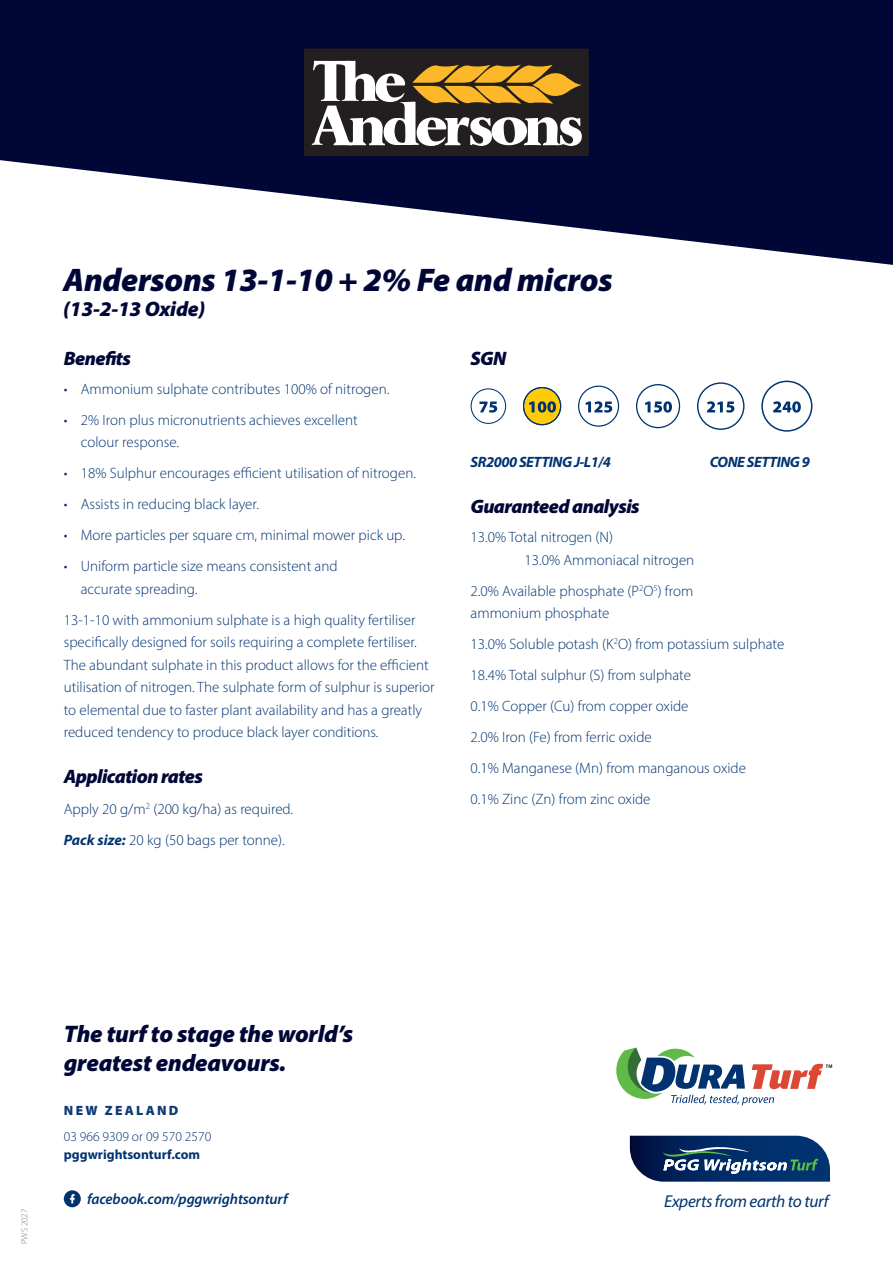
<style>
.page{position:relative;width:893px;height:1263px;background:#fff}
.page>*{position:absolute;margin:0;border:0;box-sizing:border-box;transform-origin:0 0}
.GREEN_HEAD{font:italic 900 32.85px "Myriad Pro";letter-spacing:-.01em;color:#000736}
.t1{font:italic 900 24px/28.5px "Myriad Pro";letter-spacing:-.01em;color:#000736}
.GREEN_HEAD-2{font:italic 900 21px "Myriad Pro";letter-spacing:-.01em;color:#000736}
.Subheading{font:italic 900 19.5px "Myriad Pro";letter-spacing:-.03em;color:#000736}
.Body_Copy{font:italic 900 19.5px "Myriad Pro";letter-spacing:-.03em;color:#000736}
.t2{font:italic 17.25px "Myriad Pro";letter-spacing:-.02em;color:#013371}
.Body_Copy-2{font:300 15px/22.5px "Myriad Pro";color:#013371}
.Subheading-2{font:300 15px/22.5px "Myriad Pro";color:#013371}
.Subheading-3{font:italic 700 15px "Myriad Pro";letter-spacing:-.03em;color:#013371}
.Body_Copy-3{font:italic 600 15px "Myriad Pro";letter-spacing:-.01em;color:#013371}
.Intro{font:300 13.5px/18px "Myriad Pro";color:#013371}
.CAPS_HEADING{font:900 13.5px "Myriad Pro";letter-spacing:.17em;color:#103975}
.Body_Copy-4{font:300 9px "Myriad Pro";letter-spacing:-.01em;color:#808285}
.s1{font-weight:700;font-style:italic}
.s2{font-weight:700}
</style>
<div class="page">
<svg style="left:0;top:0;width:893px;height:265px;fill:#000736"></svg>
<div style="left:64px;top:1190px;width:17px;height:17px;background:#013371;border-radius:50%"></div>
<svg style="left:70px;top:1194px;width:5px;height:9px"></svg>
<div style="left:305px;top:49px;width:283px;height:106px;background:#231f20"></div>
<div style="left:304px;top:49px;width:284px;height:107px;border:1px solid #231f20"></div>
<svg style="left:312px;top:61px;width:270px;height:85px"></svg>
<svg style="left:630px;top:1136px;width:200px;height:46px"></svg>
<svg style="left:616px;top:1047px;width:216px;height:58px"></svg>
<div style="left:761px;top:381px;width:51px;height:51px;border:2px solid #013371;border-radius:50%"></div>
<svg style="left:773px;top:401px;width:28px;height:12px"></svg>
<div style="left:697px;top:382px;width:47px;height:48px;border:1px solid #013371;border-radius:50%"></div>
<svg style="left:707px;top:401px;width:27px;height:12px"></svg>
<div style="left:636px;top:384px;width:44px;height:44px;border:1px solid #013371;border-radius:50%"></div>
<svg style="left:645px;top:401px;width:27px;height:12px"></svg>
<div style="left:578px;top:386px;width:41px;height:41px;border:1px solid #013371;border-radius:50%"></div>
<svg style="left:585px;top:401px;width:27px;height:12px"></svg>
<div style="left:523px;top:388px;width:38px;height:37px;background:#fecd08;border-radius:50%"></div>
<div style="left:523px;top:387px;width:38px;height:38px;border:1px solid #013371;border-radius:50%"></div>
<svg style="left:529px;top:401px;width:27px;height:12px"></svg>
<div style="left:471px;top:388px;width:35px;height:36px;border:1px solid #013371;border-radius:50%"></div>
<svg style="left:479px;top:401px;width:18px;height:12px"></svg>
<p class="GREEN_HEAD" style="left:63px;top:258px;width:551px">Andersons 13-1-10 + 2% Fe and micros</p>
<p class="GREEN_HEAD-2" style="left:63px;top:295px;width:144px">(13-2-13 Oxide)</p>
<p class="Subheading" style="left:64px;top:345px;width:69px">Benefits</p>
<p class="Body_Copy-2" style="left:64px;top:377px;width:327px">• Ammonium sulphate contributes 100% of nitrogen.</p>
<p class="Body_Copy-2" style="left:81px;top:408px;width:279px;text-indent:-17px">• 2% Iron plus micronutrients achieves excellent colour response.</p>
<p class="Body_Copy-2" style="left:64px;top:462px;width:354px">• 18% Sulphur encourages efficient utilisation of nitrogen.</p>
<p class="Body_Copy-2" style="left:64px;top:493px;width:197px">• Assists in reducing black layer.</p>
<p class="Body_Copy-2" style="left:64px;top:524px;width:343px">• More particles per square cm, minimal mower pick up.</p>
<p class="Body_Copy-2" style="left:81px;top:555px;width:258px;text-indent:-17px">• Uniform particle size means consistent and accurate spreading.</p>
<p class="Body_Copy-2" style="left:64px;top:608px;width:372px">13-1-10 with ammonium sulphate is a high quality fertiliser specifically designed for soils requiring a complete fertiliser.<br>The abundant sulphate in this product allows for the efficient utilisation of nitrogen. The sulphate form of sulphur is superior to elemental due to faster plant availability and has a greatly reduced tendency to produce black layer conditions.</p>
<p class="Body_Copy" style="left:64px;top:764px;width:141px">Application rates</p>
<p class="Subheading-2" style="left:64px;top:798px;width:231px">Apply 20 g/m<sup>2</sup> (200 kg/ha) as required.</p>
<p class="Subheading-2" style="left:64px;top:829px;width:223px"><span class="s1">Pack size:</span> 20 kg (50 bags per tonne).</p>
<p class="Subheading" style="left:471px;top:345px;width:37px">SGN</p>
<p class="Subheading-3" style="left:471px;top:453px;width:142px">SR2000 SETTING J-L1/4</p>
<p class="Subheading-3" style="left:710px;top:453px;width:102px">CONE SETTING 9</p>
<p class="Subheading" style="left:471px;top:494px;width:171px">Guaranteed analysis</p>
<p class="Subheading-2" style="left:525px;top:526px;width:171px;text-indent:-54px">13.0% Total nitrogen (N)<br>13.0% Ammoniacal nitrogen</p>
<p class="Subheading-2" style="left:471px;top:579px;width:224px">2.0% Available phosphate (P<sup>2</sup>O<sup>5</sup>) from ammonium phosphate</p>
<p class="Subheading-2" style="left:471px;top:633px;width:315px">13.0% Soluble potash (K<sup>2</sup>O) from potassium sulphate</p>
<p class="Subheading-2" style="left:471px;top:664px;width:222px">18.4% Total sulphur (S) from sulphate</p>
<p class="Subheading-2" style="left:471px;top:695px;width:219px">0.1% Copper (Cu) from copper oxide</p>
<p class="Subheading-2" style="left:471px;top:726px;width:183px">2.0% Iron (Fe) from ferric oxide</p>
<p class="Subheading-2" style="left:471px;top:757px;width:277px">0.1% Manganese (Mn) from manganous oxide</p>
<p class="Subheading-2" style="left:471px;top:788px;width:181px">0.1% Zinc (Zn) from zinc oxide</p>
<p class="Body_Copy-4" style="left:19px;top:1244px;width:37px;rotate:-90deg">PWS 2027</p>
<p class="t1" style="left:64px;top:1019px;width:291px">The turf to stage the world’s greatest endeavours.</p>
<p class="CAPS_HEADING" style="left:64px;top:1102px;width:116px">NEW ZEALAND</p>
<p class="Intro" style="left:64px;top:1128px;width:149px">03 966 9309 or 09 570 2570 <span class="s2">pggwrightsonturf.com</span></p>
<p class="Body_Copy-3" style="left:87px;top:1190px;width:202px">facebook.com/pggwrightsonturf</p>
<p class="t2" style="left:664px;top:1191px;width:166px">Experts from earth to turf</p>
</div>
